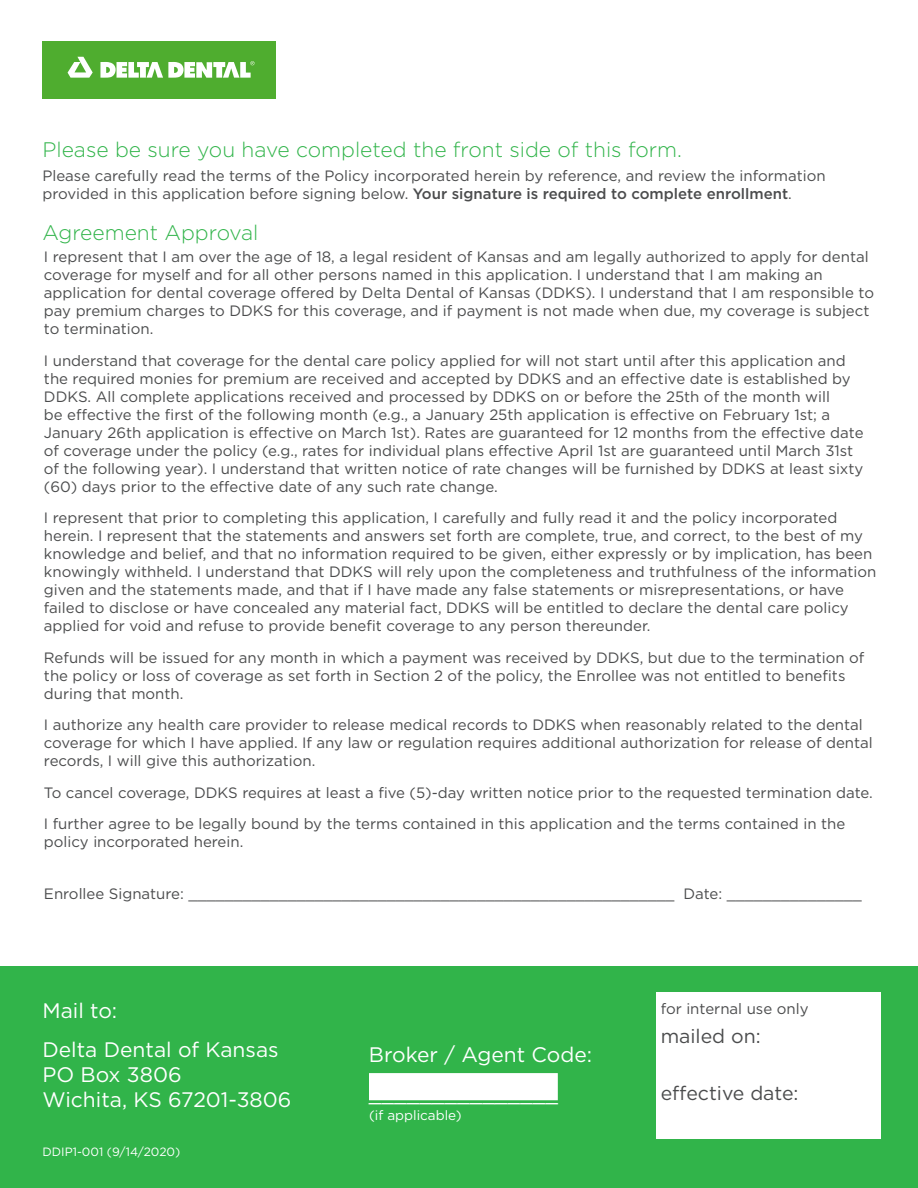
<style>
.page{position:relative;width:918px;height:1188px;background:#fff}
.page>*{position:absolute;margin:0;border:0;box-sizing:border-box;transform-origin:0 0}
.t1{font:21px "Gotham";color:#fff}
.t2{font:300 21px "Gotham";color:#31b44a}
.t3{font:19.5px "Gotham";color:#4b4c4d}
.t4{font:15px/18px "Gotham";color:#4b4c4d}
.t5{font:13.5px "Gotham";color:#fff}
.t6{font:12px "Gotham";color:#fff}
.s1{font-weight:500}
</style>
<div class="page">
<div style="left:0;top:966px;width:918px;height:222px;background:#31b44a"></div>
<div style="left:656px;top:992px;width:224px;height:147px;background:#fff"></div>
<div style="left:369px;top:1073px;width:189px;height:27px;background:#fff;border:2px solid #fff"></div>
<div style="left:42px;top:41px;width:234px;height:58px;background:#4fad2f"></div>
<svg style="left:68px;top:57px;width:25px;height:21px"></svg>
<svg style="left:100px;top:61px;width:155px;height:17px"></svg>
<p class="t2" style="left:42px;top:137px;width:641px">Please be sure you have completed the front side of this form.</p>
<p class="t4" style="left:42px;top:167px;width:785px">Please carefully read the terms of the Policy incorporated herein by reference, and review the information provided in this application before signing below. <span class="s1">Your signature is required to complete enrollment</span>.</p>
<p class="t2" style="left:42px;top:219px;width:218px">Agreement Approval</p>
<p class="t4" style="left:44px;top:248px;width:832px">I represent that I am over the age of 18, a legal resident of Kansas and am legally authorized to apply for dental coverage for myself and for all other persons named in this application. I understand that I am making an application for dental coverage offered by Delta Dental of Kansas (DDKS). I understand that I am responsible to pay premium charges to DDKS for this coverage, and if payment is not made when due, my coverage is subject to termination.</p>
<p class="t4" style="left:44px;top:351px;width:821px">I understand that coverage for the dental care policy applied for will not start until after this application and the required monies for premium are received and accepted by DDKS and an effective date is established by DDKS. All complete applications received and processed by DDKS on or before the 25th of the month will<br>be effective the first of the following month (e.g., a January 25th application is effective on February 1st; a January 26th application is effective on March 1st). Rates are guaranteed for 12 months from the effective date of coverage under the policy (e.g., rates for individual plans effective April 1st are guaranteed until March 31st of the following year). I understand that written notice of rate changes will be furnished by DDKS at least sixty (60) days prior to the effective date of any such rate change.</p>
<p class="t4" style="left:44px;top:509px;width:834px">I represent that prior to completing this application, I carefully and fully read it and the policy incorporated herein. I represent that the statements and answers set forth are complete, true, and correct, to the best of my knowledge and belief, and that no information required to be given, either expressly or by implication, has been knowingly withheld. I understand that DDKS will rely upon the completeness and truthfulness of the information given and the statements made, and that if I have made any false statements or misrepresentations, or have failed to disclose or have concealed any material fact, DDKS will be entitled to declare the dental care policy applied for void and refuse to provide benefit coverage to any person thereunder.</p>
<p class="t4" style="left:44px;top:648px;width:822px">Refunds will be issued for any month in which a payment was received by DDKS, but due to the termination of the policy or loss of coverage as set forth in Section 2 of the policy, the Enrollee was not entitled to benefits during that month.</p>
<p class="t4" style="left:44px;top:716px;width:830px">I authorize any health care provider to release medical records to DDKS when reasonably related to the dental coverage for which I have applied. If any law or regulation requires additional authorization for release of dental records, I will give this authorization.</p>
<p class="t4" style="left:44px;top:783px;width:830px">To cancel coverage, DDKS requires at least a five (5)-day written notice prior to the requested termination date.</p>
<p class="t4" style="left:44px;top:815px;width:803px">I further agree to be legally bound by the terms contained in this application and the terms contained in the policy incorporated herein.</p>
<p class="t4" style="left:44px;top:884px;width:819px">Enrollee Signature: ______________________________________________________ Date: _______________</p>
<p class="t1" style="left:42px;top:997px;width:76px">Mail to:</p>
<p class="t1" style="left:42px;top:1036px;width:238px">Delta Dental of Kansas</p>
<p class="t1" style="left:42px;top:1061px;width:141px">PO Box 3806</p>
<p class="t1" style="left:42px;top:1086px;width:251px">Wichita, KS 67201-3806</p>
<p class="t6" style="left:42px;top:1144px;width:139px">DDIP1-001 (9/14/2020)</p>
<p class="t1" style="left:369px;top:1042px;width:225px">Broker / Agent Code:</p>
<p class="t1" style="left:369px;top:1080px;width:190px">_______________</p>
<p class="t5" style="left:369px;top:1107px;width:94px">(if applicable)</p>
<p class="t4" style="left:661px;top:1000px;width:149px">for internal use only</p>
<p class="t3" style="left:661px;top:1024px;width:101px">mailed on:</p>
<p class="t3" style="left:661px;top:1081px;width:139px">effective date:</p>
</div>
